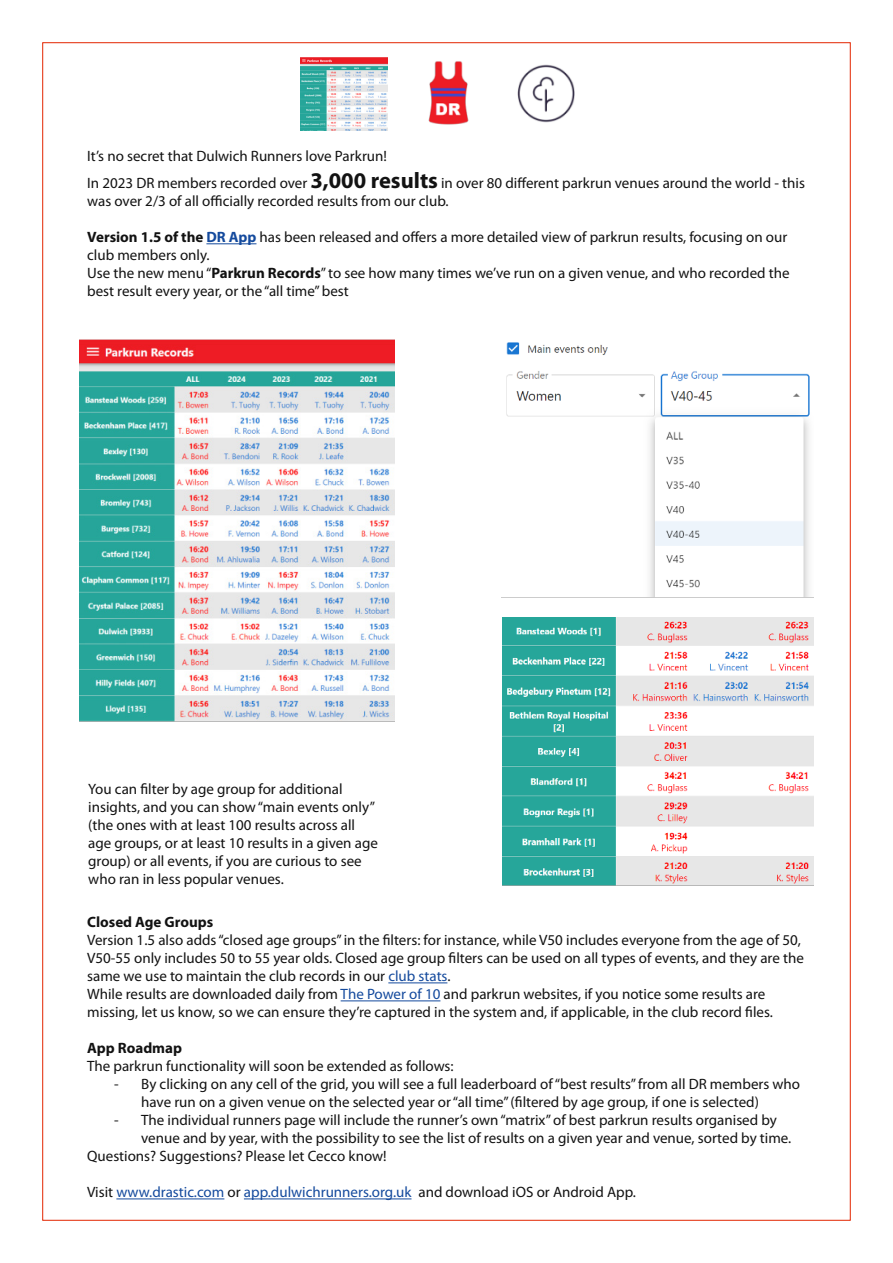
<style>
.page{position:relative;width:893px;height:1263px;background:#fff}
.page>*{position:absolute;margin:0;border:0;box-sizing:border-box;transform-origin:0 0}
.t1{font:15px/18px "Myriad Pro";color:#121212}
.t2{font:15px "Myriad Pro";color:#144a9d}
.t3{font:700 15px "Myriad Pro";color:#121212}
.s1{font-weight:700;font-size:22.5px}
.s2{font-weight:700}
.s3{font-weight:700;color:#144a9d}
.s4{color:#144a9d}
.s5{color:#121212}
</style>
<div class="page">
<img style="left:301px;top:57px;width:86px;height:74px">
<img style="left:428px;top:61px;width:41px;height:64px">
<img style="left:517px;top:64px;width:58px;height:59px">
<hr style="left:206px;top:243px;width:50px;height:1px;background:#144a9d">
<img style="left:80px;top:340px;width:314px;height:382px">
<img style="left:506px;top:342px;width:304px;height:255px">
<img style="left:503px;top:618px;width:310px;height:268px">
<hr style="left:388px;top:982px;width:59px;height:1px;background:#144a9d">
<hr style="left:341px;top:1000px;width:99px;height:1px;background:#144a9d">
<hr style="left:116px;top:1198px;width:108px;height:1px;background:#144a9d">
<hr style="left:244px;top:1198px;width:167px;height:1px;background:#144a9d">
<p class="t1" style="left:87px;top:147px;width:301px">It’s no secret that Dulwich Runners love Parkrun!</p>
<p class="t1" style="left:87px;top:174px;width:719px">In 2023 DR members recorded over <span class="s1">3,000 results</span> in over 80 different parkrun venues around the world - this was over 2/3 of all officially recorded results from our club.</p>
<p class="t1" style="left:87px;top:228px;width:702px"><span class="s2">Version 1.5 of the</span> <span class="s3">DR App</span> has been released and offers a more detailed view of parkrun results, focusing on our club members only.</p>
<p class="t1" style="left:87px;top:264px;width:704px">Use the new menu “<span class="s2">Parkrun Records</span>” to see how many times we’ve run on a given venue, and who recorded the best result every year, or the “all time” best</p>
<p class="t1" style="left:88px;top:780px;width:291px">You can filter by age group for additional insights, and you can show “main events only” (the ones with at least 100 results across all age groups, or at least 10 results in a given age group) or all events, if you are curious to see who ran in less popular venues.</p>
<p class="t3" style="left:87px;top:912px;width:128px">Closed Age Groups</p>
<p class="t1" style="left:87px;top:931px;width:718px">Version 1.5 also adds “closed age groups” in the filters: for instance, while V50 includes everyone from the age of 50,<br>V50-55 only includes 50 to 55 year olds. Closed age group filters can be used on all types of events, and they are the same we use to maintain the club records in our <span class="s4">club stats</span>.</p>
<p class="t1" style="left:87px;top:985px;width:687px">While results are downloaded daily from <span class="s4">The Power of 10</span> and parkrun websites, if you notice some results are missing, let us know, so we can ensure they’re captured in the system and, if applicable, in the club record files.</p>
<p class="t3" style="left:87px;top:1038px;width:96px">App Roadmap</p>
<p class="t1" style="left:87px;top:1057px;width:368px">The parkrun functionality will soon be extended as follows:</p>
<p class="t1" style="left:141px;top:1075px;width:660px;text-indent:-27px">- By clicking on any cell of the grid, you will see a full leaderboard of “best results” from all DR members who have run on a given venue on the selected year or “all time” (filtered by age group, if one is selected)</p>
<p class="t1" style="left:141px;top:1111px;width:652px;text-indent:-27px">- The individual runners page will include the runner’s own “matrix” of best parkrun results organised by venue and by year, with the possibility to see the list of results on a given year and venue, sorted by time.</p>
<p class="t1" style="left:87px;top:1147px;width:301px">Questions? Suggestions? Please let Cecco know!</p>
<p class="t2" style="left:87px;top:1183px;width:550px"><span class="s5">Visit</span> www.drastic.com <span class="s5">or</span> app.dulwichrunners.org.uk <span class="s5">and download iOS or Android App.</span></p>
</div>
